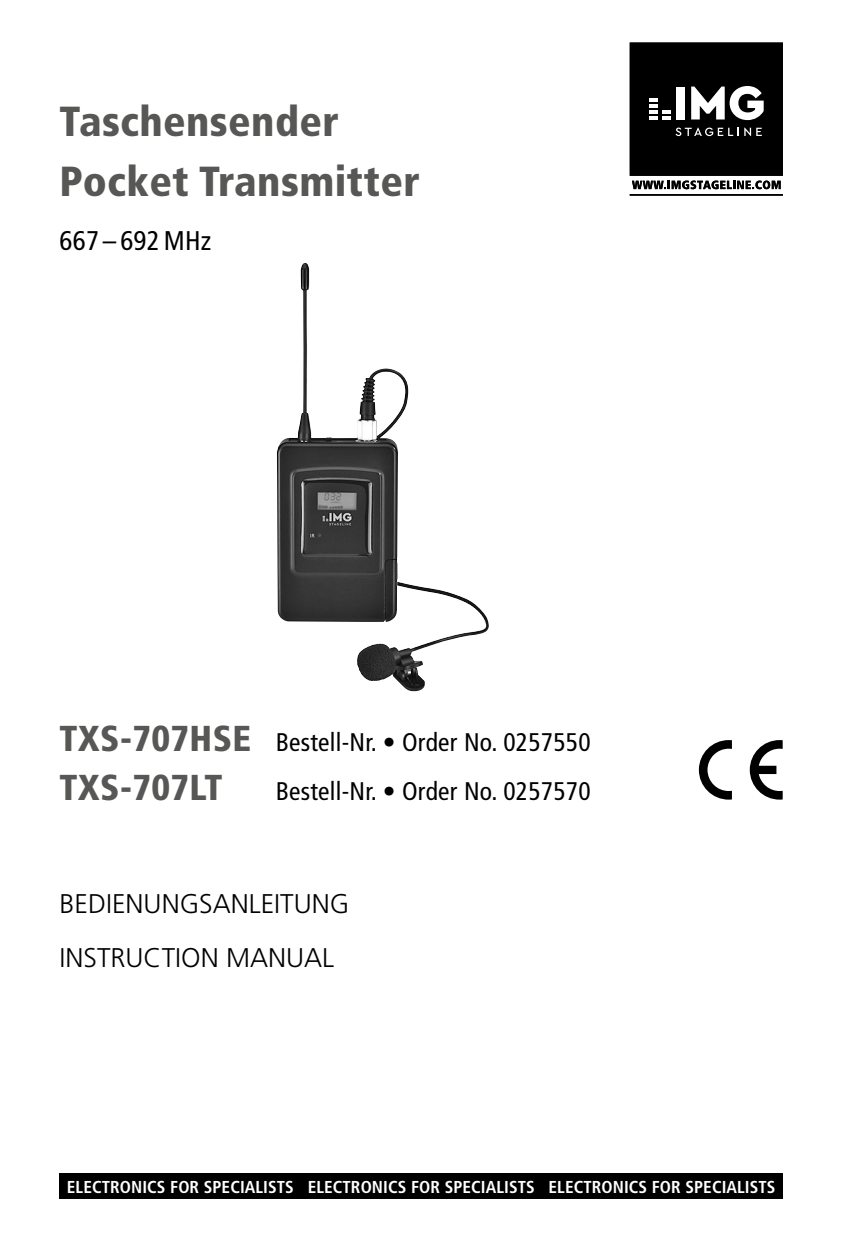
<style>
.page{position:relative;width:851px;height:1259px;background:#fff}
.page>*{position:absolute;margin:0;border:0;box-sizing:border-box;transform-origin:0 0}
.Artikel{font:900 condensed 42px "Frutiger LT Pro";letter-spacing:.01em;color:#575756}
.Artikel-2{font:900 condensed 36px "Frutiger LT Pro";letter-spacing:.01em;color:#575756}
.BDA{font:300 27px "Frutiger LT Pro";color:#000}
.Bestell-Nr{font:condensed 27px "Frutiger LT Pro";letter-spacing:.01em;color:#000}
.Artikel-3{font:condensed 25.5px "Frutiger LT Pro";letter-spacing:.01em;color:#000}
.t1{font:700 condensed 17.4px "Frutiger LT Pro";letter-spacing:.005em;color:#fff}
.s1{font-weight:900;font-size:36px;color:#575756}
</style>
<div class="page">
<svg style="left:629px;top:43px;width:153px;height:153px"></svg>
<div style="left:60px;top:1173px;width:722px;height:26px;background:#000"></div>
<svg style="left:698px;top:740px;width:84px;height:59px"></svg>
<img style="left:277px;top:263px;width:212px;height:428px">
<p class="Artikel" style="left:60px;top:96px;width:281px">Taschensender</p>
<p class="Artikel" style="left:60px;top:156px;width:361px">Pocket Transmitter</p>
<p class="Bestell-Nr" style="left:60px;top:225px;width:153px">667 – 692MHz</p>
<p class="Artikel-3" style="left:60px;top:727px;width:532px"><span class="s1">TXS-707HSE</span> Bestell-Nr. • Order No. 0257550</p>
<p class="Artikel-2" style="left:60px;top:765px;width:164px">TXS-707LT</p>
<p class="Artikel-3" style="left:276px;top:776px;width:316px">Bestell-Nr. • Order No. 0257570</p>
<p class="BDA" style="left:60px;top:888px;width:291px">BEDIENUNGSANLEITUNG</p>
<p class="BDA" style="left:60px;top:942px;width:276px">INSTRUCTION MANUAL</p>
<p class="t1" style="left:67px;top:1176px;width:710px">ELECTRONICS FOR SPECIALISTS ELECTRONICS FOR SPECIALISTS ELECTRONICS FOR SPECIALISTS</p>
</div>
